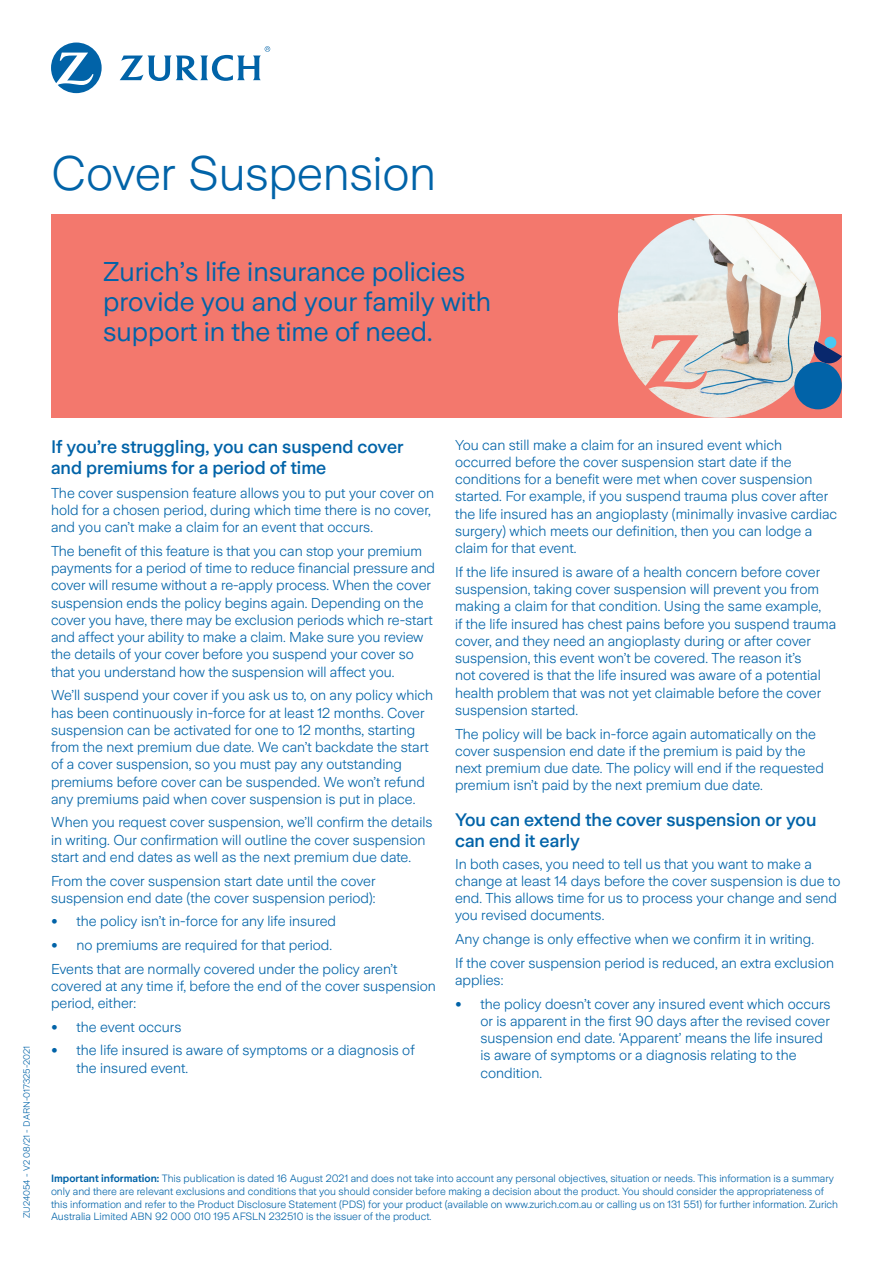
<style>
.page{position:relative;width:893px;height:1263px;background:#fff}
.page>*{position:absolute;margin:0;border:0;box-sizing:border-box;transform-origin:0 0}
.t1{font:300 48px "Zurich Sans";letter-spacing:-.01em;color:#0163a8}
.t2{font:27px/30px "Zurich Sans";color:#0163a8}
.t3{font:500 18px/21px "Zurich Sans";color:#0163a8}
.t4{font:300 14.25px/17.2px "Zurich Sans";color:#0163a8}
.t5{font:300 10.5px/12.8px "Zurich Sans";color:#0163a8}
.t6{font:300 9px "Zurich Sans";color:#0163a8}
.s1{font-family:"Frutiger";font-size:13.5px}
.s2{font-weight:600}
</style>
<div class="page">
<div style="left:51px;top:215px;width:791px;height:203px;background:#f3786d"></div>
<img style="left:618px;top:215px;width:203px;height:203px;border-radius:102px">
<svg style="left:645px;top:335px;width:62px;height:55px"></svg>
<svg style="left:812px;top:341px;width:30px;height:24px"></svg>
<div style="left:794px;top:362px;width:48px;height:47px;background:#0163a8;border-radius:50%"></div>
<div style="left:825px;top:337px;width:11px;height:11px;background:#49c9f4;border-radius:50%"></div>
<svg style="left:51px;top:43px;width:51px;height:50px"></svg>
<svg style="left:120px;top:46px;width:150px;height:35px"></svg>
<h1 class="t1" style="left:51px;top:148px;width:386px">Cover Suspension</h1>
<h2 class="t2" style="left:103px;top:258px;width:389px">Zurich’s life insurance policies provide you and your family with support in the time of need.</h2>
<p class="t6" style="left:22px;top:1218px;width:174px;rotate:-90deg">ZU24054 - V2 08/21 - DARN-017325-2021</p>
<p class="t3" style="left:51px;top:437px;width:354px">If you’re struggling, you can suspend cover and premiums for a period of time</p>
<p class="t4" style="left:51px;top:484px;width:385px">The cover suspension feature allows you to put your cover on hold for a chosen period, during which time there is no cover, and you can’t make a claim for an event that occurs.</p>
<p class="t4" style="left:51px;top:542px;width:386px">The benefit of this feature is that you can stop your premium payments for a period of time to reduce financial pressure and cover will resume without a re-apply process. When the cover suspension ends the policy begins again. Depending on the cover you have, there may be exclusion periods which re-start and affect your ability to make a claim. Make sure you review the details of your cover before you suspend your cover so that you understand how the suspension will affect you.</p>
<p class="t4" style="left:51px;top:687px;width:384px">We’ll suspend your cover if you ask us to, on any policy which has been continuously in-force for at least 12 months. Cover suspension can be activated for one to 12 months, starting from the next premium due date. We can’t backdate the start of a cover suspension, so you must pay any outstanding premiums before cover can be suspended. We won’t refund any premiums paid when cover suspension is put in place.</p>
<p class="t4" style="left:51px;top:814px;width:383px">When you request cover suspension, we’ll confirm the details in writing. Our confirmation will outline the cover suspension start and end dates as well as the next premium due date.</p>
<p class="t4" style="left:51px;top:872px;width:326px">From the cover suspension start date until the cover suspension end date (the cover suspension period):</p>
<p class="t4" style="left:51px;top:913px;width:287px"><span class="s1">•</span> the policy isn’t in-force for any life insured</p>
<p class="t4" style="left:51px;top:933px;width:348px;line-height:23.7px"><span class="s1">•</span> no premiums are required for that period.<br>Events that are normally covered under the policy aren’t</p>
<p class="t4" style="left:51px;top:977px;width:386px">covered at any time if, before the end of the cover suspension period, either:</p>
<p class="t4" style="left:51px;top:1018px;width:132px"><span class="s1">•</span> the event occurs</p>
<p class="t4" style="left:77px;top:1042px;width:340px;text-indent:-26px"><span class="s1">•</span> the life insured is aware of symptoms or a diagnosis of the insured event.</p>
<p class="t4" style="left:455px;top:436px;width:384px">You can still make a claim for an insured event which occurred before the cover suspension start date if the conditions for a benefit were met when cover suspension started. For example, if you suspend trauma plus cover after the life insured has an angioplasty (minimally invasive cardiac surgery) which meets our definition, then you can lodge a claim for that event.</p>
<p class="t4" style="left:455px;top:563px;width:383px">If the life insured is aware of a health concern before cover suspension, taking cover suspension will prevent you from making a claim for that condition. Using the same example,<br>if the life insured has chest pains before you suspend trauma cover, and they need an angioplasty during or after cover suspension, this event won’t be covered. The reason it’s<br>not covered is that the life insured was aware of a potential health problem that was not yet claimable before the cover suspension started.</p>
<p class="t4" style="left:455px;top:725px;width:370px">The policy will be back in-force again automatically on the cover suspension end date if the premium is paid by the next premium due date. The policy will end if the requested premium isn’t paid by the next premium due date.</p>
<p class="t3" style="left:455px;top:810px;width:363px">You can extend the cover suspension or you can end it early</p>
<p class="t4" style="left:455px;top:855px;width:387px">In both cases, you need to tell us that you want to make a change at least 14 days before the cover suspension is due to end. This allows time for us to process your change and send you revised documents.</p>
<p class="t4" style="left:455px;top:927px;width:381px;line-height:23.7px">Any change is only effective when we confirm it in writing.<br>If the cover suspension period is reduced, an extra exclusion</p>
<p class="t4" style="left:455px;top:971px;width:50px">applies:</p>
<p class="t4" style="left:480px;top:995px;width:352px;text-indent:-26px"><span class="s1">•</span> the policy doesn’t cover any insured event which occurs or is apparent in the first 90 days after the revised cover suspension end date. ‘Apparent’ means the life insured is aware of symptoms or a diagnosis relating to the condition.</p>
<p class="t5" style="left:51px;top:1172px;width:789px"><span class="s2">Important information:</span> This publication is dated 16 August 2021 and does not take into account any personal objectives, situation or needs. This information is a summary only and there are relevant exclusions and conditions that you should consider before making a decision about the product. You should consider the appropriateness of this information and refer to the Product Disclosure Statement (PDS) for your product (available on www.zurich.com.au or calling us on 131 551) for further information. Zurich</p>
<p class="t5" style="left:51px;top:1210px;width:382px">Australia Limited ABN 92 000 010 195 AFSLN 232510 is the issuer of the product.</p>
</div>
